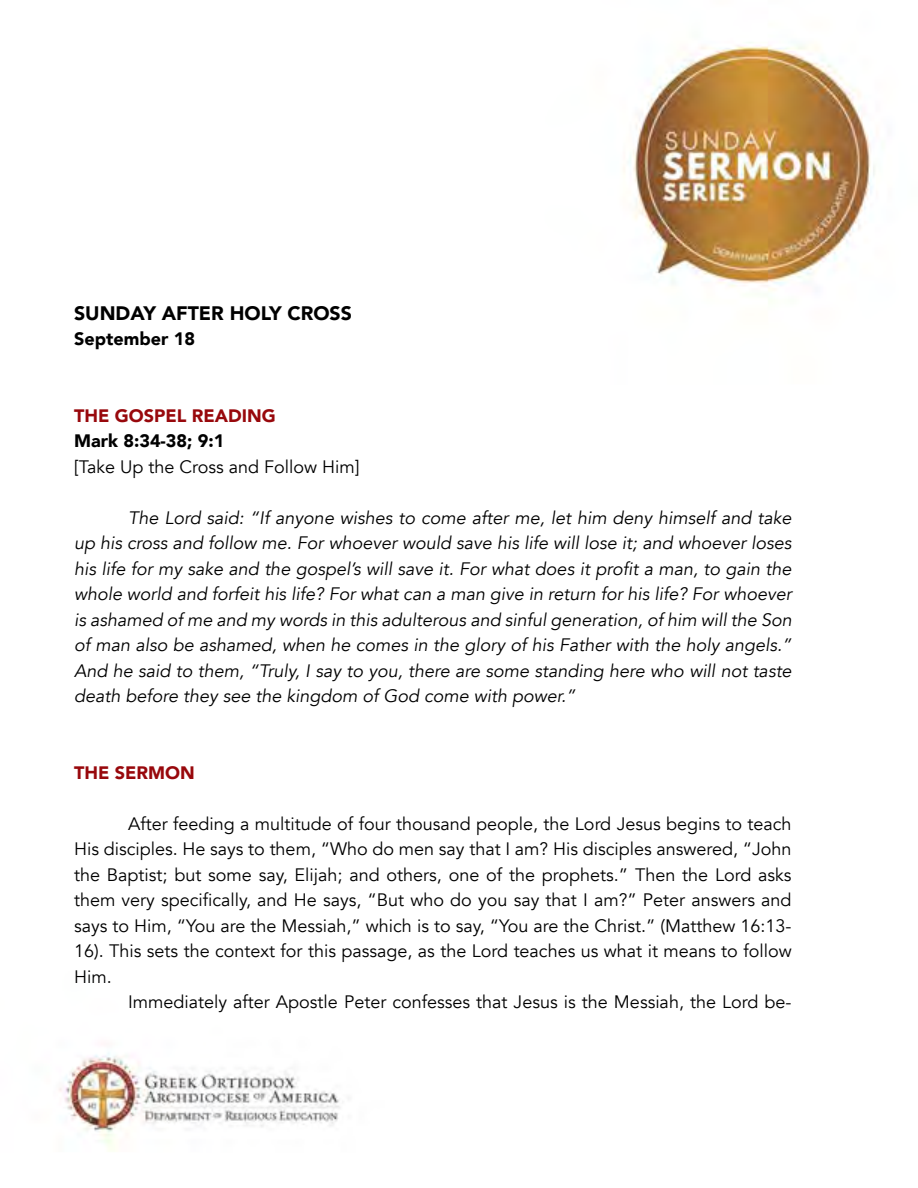
<style>
.page{position:relative;width:918px;height:1188px;background:#fff}
.page>*{position:absolute;margin:0;border:0;box-sizing:border-box;transform-origin:0 0}
.t1{font:900 19.5px "Avenir";color:#000}
.t2{font:italic 18px/25.5px "Avenir";color:#000;text-align:justify}
.t3{font:18px/25.5px "Avenir";color:#000;text-align:justify}
.t4{font:900 18px "Avenir";color:#000}
.t5{font:900 18px "Avenir";color:#98080c}
</style>
<div class="page">
<img style="left:59px;top:45px;width:816px;height:1106px">
<p class="t1" style="left:74px;top:296px;width:279px">SUNDAY AFTER HOLY CROSS</p>
<p class="t4" style="left:74px;top:324px;width:122px">September 18</p>
<p class="t5" style="left:74px;top:400px;width:203px">THE GOSPEL READING</p>
<p class="t4" style="left:74px;top:426px;width:152px">Mark 8:34-38; 9:1</p>
<p class="t3" style="left:74px;top:454px;width:287px">[Take Up the Cross and Follow Him]</p>
<p class="t2" style="left:74px;top:505px;width:719px;text-indent:54px">The Lord said: “If anyone wishes to come after me, let him deny himself and take up his cross and follow me. For whoever would save his life will lose it; and whoever loses his life for my sake and the gospel’s will save it. For what does it profit a man, to gain the whole world and forfeit his life? For what can a man give in return for his life? For whoever is ashamed of me and my words in this adulterous and sinful generation, of him will the Son of man also be ashamed, when he comes in the glory of his Father with the holy angels.” And he said to them, “Truly, I say to you, there are some standing here who will not taste death before they see the kingdom of God come with power.”</p>
<p class="t5" style="left:74px;top:757px;width:122px">THE SERMON</p>
<p class="t3" style="left:74px;top:811px;width:719px;text-indent:54px">After feeding a multitude of four thousand people, the Lord Jesus begins to teach His disciples. He says to them, “Who do men say that I am? His disciples answered, “John the Baptist; but some say, Elijah; and others, one of the prophets.” Then the Lord asks them very specifically, and He says, “But who do you say that I am?” Peter answers and says to Him, “You are the Messiah,” which is to say, “You are the Christ.” (Matthew 16:13- 16). This sets the context for this passage, as the Lord teaches us what it means to follow Him.</p>
<p class="t3" style="left:128px;top:990px;width:665px">Immediately after Apostle Peter confesses that Jesus is the Messiah, the Lord be-</p>
</div>
